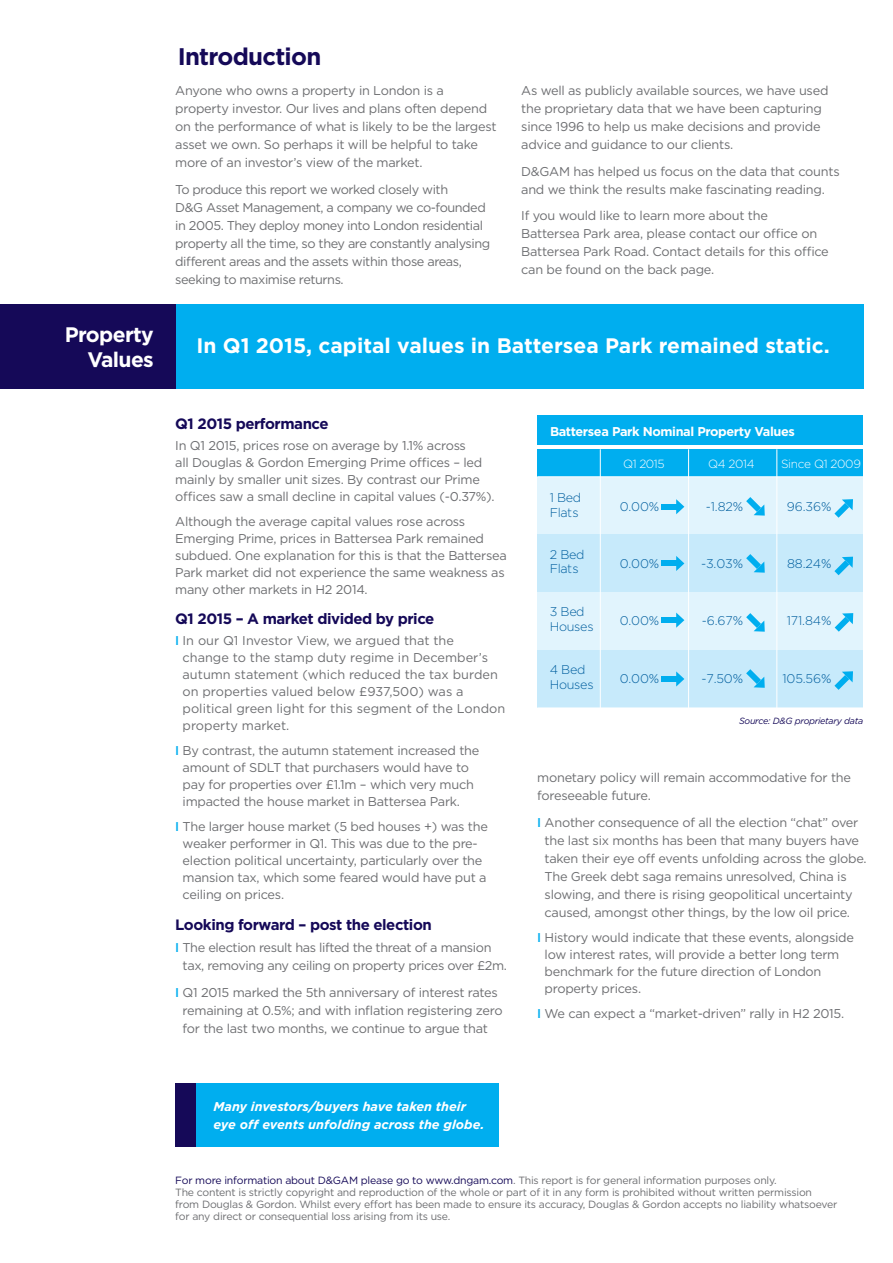
<style>
.page{position:relative;width:893px;height:1263px;background:#fff}
.page>*{position:absolute;margin:0;border:0;box-sizing:border-box;transform-origin:0 0}
.t1{font:700 24px "Gotham";letter-spacing:-.03em;color:#150958}
.t2{font:700 21px "Gotham";color:#fff}
.t3{font:700 21px/25.5px "Gotham";letter-spacing:-.03em;color:#fff;text-align:right}
.t4{font:700 15px "Gotham";letter-spacing:-.03em;color:#150958}
.t5{font:12.75px/18px "Gotham";letter-spacing:-.02em;color:#6d6e71}
.t6{font:12.75px/17px "Gotham";color:#6d6e71}
.t7{font:italic 700 12.75px/18px "Gotham";color:#fff}
.t8{font:700 12.75px "Gotham";letter-spacing:-.03em;color:#fff}
.t9{font:300 12.6px/14.9px "Gotham";letter-spacing:-.02em;color:#005e9e}
.t10{font:300 11.85px "Gotham";letter-spacing:-.03em;color:#fff}
.t11{font:10.5px/12px "Gotham";letter-spacing:-.02em;color:#6d6e71}
.t12{font:italic 9px "Gotham";letter-spacing:-.03em;color:#150958}
.s1{font-weight:500;color:#00aeef}
.s2{color:#150958}
</style>
<div class="page">
<div style="left:175px;top:304px;width:688px;height:84px;background:#00aeef"></div>
<div style="left:0;top:304px;width:175px;height:84px;background:#150958"></div>
<div style="left:537px;top:477px;width:326px;height:57px;background:#e1f4fd"></div>
<div style="left:537px;top:449px;width:326px;height:28px;background:#00aeef"></div>
<div style="left:537px;top:534px;width:326px;height:58px;background:#c7eafb"></div>
<div style="left:537px;top:592px;width:326px;height:58px;background:#e1f4fd"></div>
<div style="left:537px;top:650px;width:326px;height:58px;background:#c7eafb"></div>
<hr style="left:537px;top:476px;width:326px;height:1px;background:#fff">
<hr style="left:600px;top:449px;width:1px;height:259px;background:#fff">
<hr style="left:688px;top:449px;width:1px;height:259px;background:#fff">
<hr style="left:776px;top:449px;width:1px;height:259px;background:#fff">
<svg style="left:834px;top:499px;width:19px;height:19px"></svg>
<svg style="left:834px;top:557px;width:19px;height:18px"></svg>
<svg style="left:835px;top:613px;width:18px;height:19px"></svg>
<svg style="left:746px;top:613px;width:19px;height:19px"></svg>
<svg style="left:834px;top:671px;width:19px;height:19px"></svg>
<svg style="left:746px;top:497px;width:19px;height:19px"></svg>
<svg style="left:746px;top:554px;width:19px;height:19px"></svg>
<svg style="left:746px;top:669px;width:19px;height:19px"></svg>
<div style="left:661px;top:504px;width:15px;height:6px;background:#00aeef"></div>
<svg style="left:676px;top:499px;width:8px;height:15px"></svg>
<div style="left:661px;top:560px;width:15px;height:6px;background:#00aeef"></div>
<svg style="left:676px;top:556px;width:8px;height:15px"></svg>
<div style="left:661px;top:617px;width:15px;height:6px;background:#00aeef"></div>
<svg style="left:676px;top:613px;width:8px;height:15px"></svg>
<div style="left:661px;top:676px;width:15px;height:6px;background:#00aeef"></div>
<svg style="left:676px;top:671px;width:8px;height:15px"></svg>
<div style="left:537px;top:415px;width:326px;height:30px;background:#00aeef"></div>
<div style="left:175px;top:1083px;width:323px;height:63px;background:#00aeef"></div>
<div style="left:175px;top:1083px;width:21px;height:63px;background:#150958"></div>
<h2 class="t3" style="left:65px;top:321px;width:91px">Property<br>Values</h2>
<h1 class="t1" style="left:178px;top:43px;width:145px">Introduction</h1>
<p class="t5" style="left:175px;top:81px;width:323px">Anyone who owns a property in London is a property investor. Our lives and plans often depend on the performance of what is likely to be the largest asset we own. So perhaps it will be helpful to take more of an investor’s view of the market.</p>
<p class="t5" style="left:175px;top:180px;width:317px">To produce this report we worked closely with<br>D&amp;G Asset Management, a company we co-founded in 2005. They deploy money into London residential property all the time, so they are constantly analysing different areas and the assets within those areas, seeking to maximise returns.</p>
<p class="t5" style="left:521px;top:81px;width:309px">As well as publicly available sources, we have used the proprietary data that we have been capturing since 1996 to help us make decisions and provide advice and guidance to our clients.</p>
<p class="t5" style="left:521px;top:162px;width:320px">D&amp;GAM has helped us focus on the data that counts and we think the results make fascinating reading.</p>
<p class="t5" style="left:521px;top:207px;width:309px">If you would like to learn more about the Battersea Park area, please contact our office on Battersea Park Road. Contact details for this office can be found on the back page.</p>
<h2 class="t2" style="left:196px;top:333px;width:635px">In Q1 2015, capital values in Battersea Park remained static.</h2>
<p class="t4" style="left:175px;top:415px;width:155px">Q1 2015 performance</p>
<p class="t5" style="left:175px;top:437px;width:321px;line-height:17px">In Q1 2015, prices rose on average by 1.1% across<br>all Douglas &amp; Gordon Emerging Prime offices – led mainly by smaller unit sizes. By contrast our Prime offices saw a small decline in capital values (-0.37%).</p>
<p class="t5" style="left:175px;top:513px;width:333px;line-height:17px">Although the average capital values rose across Emerging Prime, prices in Battersea Park remained subdued. One explanation for this is that the Battersea Park market did not experience the same weakness as many other markets in H2 2014.</p>
<p class="t4" style="left:175px;top:610px;width:261px">Q1 2015 – A market divided by price</p>
<p class="t6" style="left:183px;top:632px;width:324px;text-indent:-7px"><span class="s1">I</span> In our Q1 Investor View, we argued that the<br>change to the stamp duty regime in December’s autumn statement (which reduced the tax burden on properties valued below £937,500) was a political green light for this segment of the London property market.</p>
<p class="t5" style="left:183px;top:742px;width:298px;line-height:17px;text-indent:-7px"><span class="s1">I</span> By contrast, the autumn statement increased the amount of SDLT that purchasers would have to pay for properties over £1.1m – which very much impacted the house market in Battersea Park.</p>
<p class="t5" style="left:183px;top:818px;width:307px;line-height:17px;text-indent:-7px"><span class="s1">I</span> The larger house market (5 bed houses +) was the weaker performer in Q1. This was due to the pre&shy;election political uncertainty, particularly over the mansion tax, which some feared would have put a ceiling on prices.</p>
<p class="t4" style="left:175px;top:916px;width:258px">Looking forward – post the election</p>
<p class="t5" style="left:183px;top:938px;width:326px;text-indent:-7px"><span class="s1">I</span> The election result has lifted the threat of a mansion tax, removing any ceiling on property prices over £2m.</p>
<p class="t5" style="left:175px;top:983px;width:329px;text-align:center"><span class="s1">I</span> Q1 2015 marked the 5th anniversary of interest rates remaining at 0.5%; and with inflation registering zero for the last two months, we continue to argue that</p>
<p class="t8" style="left:550px;top:424px;width:246px">Battersea Park Nominal Property Values</p>
<p class="t9" style="left:550px;top:490px;width:33px">1 Bed<br>Flats</p>
<p class="t9" style="left:550px;top:546px;width:36px">2 Bed<br>Flats</p>
<p class="t9" style="left:550px;top:604px;width:45px">3 Bed<br>Houses</p>
<p class="t9" style="left:550px;top:662px;width:45px">4 Bed<br>Houses</p>
<p class="t10" style="left:623px;top:456px;width:43px">Q1 2015</p>
<p class="t9" style="left:620px;top:499px;width:41px">0.00%</p>
<p class="t9" style="left:620px;top:555px;width:41px">0.00%</p>
<p class="t9" style="left:620px;top:613px;width:41px">0.00%</p>
<p class="t9" style="left:620px;top:671px;width:41px">0.00%</p>
<p class="t10" style="left:708px;top:456px;width:48px">Q4 2014</p>
<p class="t10" style="left:781px;top:456px;width:81px">Since Q1 2009</p>
<p class="t9" style="left:706px;top:499px;width:39px">-1.82%</p>
<p class="t9" style="left:787px;top:499px;width:46px">96.36%</p>
<p class="t9" style="left:701px;top:555px;width:44px">-3.03%</p>
<p class="t9" style="left:787px;top:555px;width:46px">88.24%</p>
<p class="t9" style="left:702px;top:613px;width:43px">-6.67%</p>
<p class="t9" style="left:787px;top:613px;width:46px">171.84%</p>
<p class="t9" style="left:701px;top:671px;width:43px">-7.50%</p>
<p class="t9" style="left:782px;top:671px;width:51px">105.56%</p>
<p class="t12" style="left:739px;top:715px;width:126px">Source: D&amp;G proprietary data</p>
<p class="t5" style="left:537px;top:768px;width:315px">monetary policy will remain accommodative for the foreseeable future.</p>
<p class="t5" style="left:545px;top:813px;width:324px;text-indent:-7px"><span class="s1">I</span> Another consequence of all the election “chat” over the last six months has been that many buyers have taken their eye off events unfolding across the globe.<br>The Greek debt saga remains unresolved, China is slowing, and there is rising geopolitical uncertainty caused, amongst other things, by the low oil price.</p>
<p class="t5" style="left:545px;top:929px;width:311px;line-height:17px;text-indent:-7px"><span class="s1">I</span> History would indicate that these events, alongside low interest rates, will provide a better long term benchmark for the future direction of London property prices.</p>
<p class="t5" style="left:537px;top:1004px;width:308px"><span class="s1">I</span> We can expect a “market-driven” rally in H2 2015.</p>
<p class="t7" style="left:214px;top:1097px;width:273px">Many investors/buyers have taken their eye off events unfolding across the globe.</p>
<p class="t11" style="left:175px;top:1174px;width:664px"><span class="s2">For more information about D&amp;GAM please go to www.dngam.com</span>. This report is for general information purposes only.<br>The content is strictly copyright and reproduction of the whole or part of it in any form is prohibited without written permission from Douglas &amp; Gordon. Whilst every effort has been made to ensure its accuracy, Douglas &amp; Gordon accepts no liability whatsoever for any direct or consequential loss arising from its use.</p>
</div>
